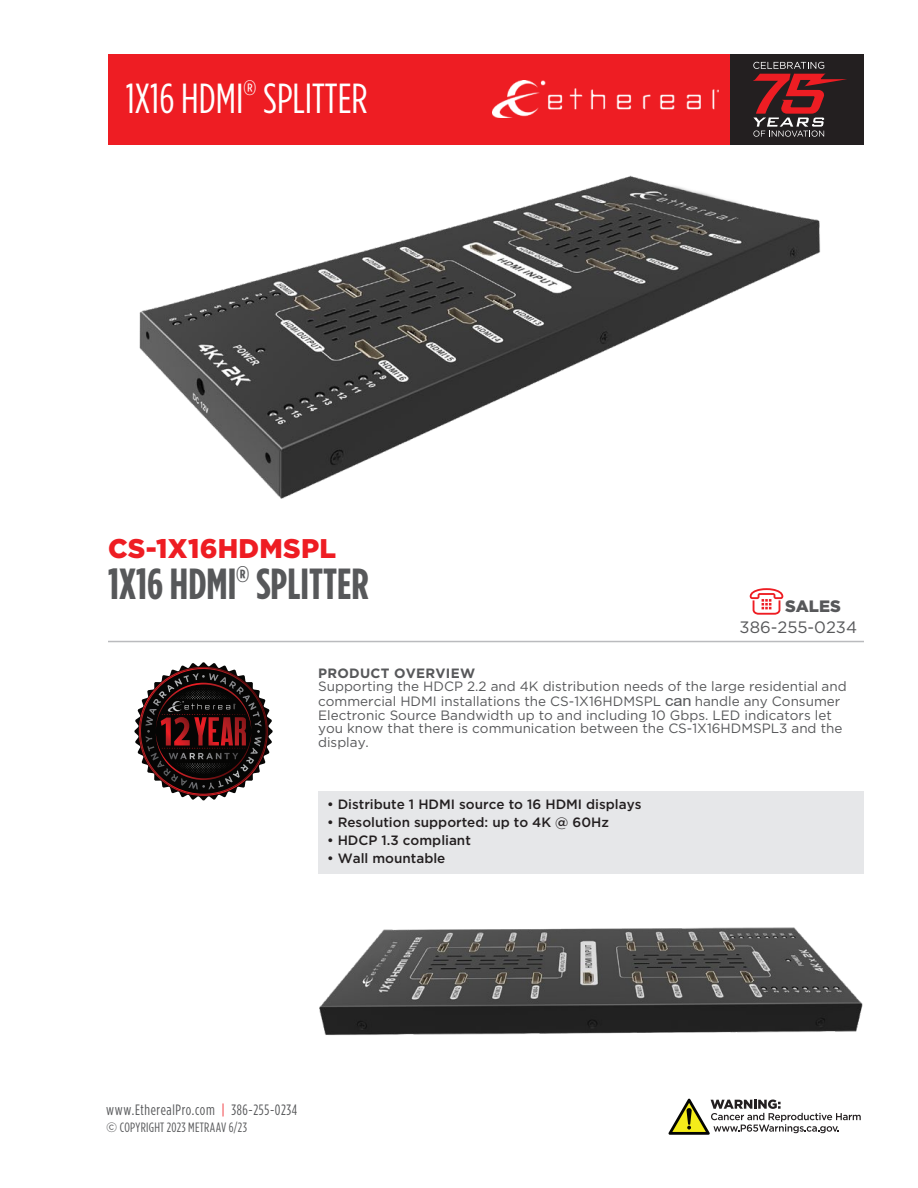
<style>
.page{position:relative;width:918px;height:1188px;background:#fff}
.page>*{position:absolute;margin:0;border:0;box-sizing:border-box;transform-origin:0 0}
.t1{font:700 43.5px "Gotham Condensed";color:#57585a}
.t2{font:42px "Gotham Condensed";color:#fff}
.t3{font:900 27px "Gotham";letter-spacing:.01em;color:#ee1d23}
.t4{font:16.5px "Gotham";color:#57585a}
.t5{font:900 16.5px "Gotham";color:#57585a}
.t6{font:15px "Gotham Condensed";letter-spacing:.04em;color:#57585a}
.t7{font:13.5px/14px "Gotham";color:#57585a}
.t8{font:500 13.5px "Gotham";color:#231f20}
.t9{font:13.5px "Gotham Condensed";letter-spacing:.02em;color:#57585a}
.t10{font:700 13.5px "Gotham";letter-spacing:.02em;color:#57585a}
.s1{font-family:"Arial";font-size:15px}
.s2{color:#ee1d23}
.s3{font-family:"Gotham"}
</style>
<div class="page">
<div style="left:108px;top:54px;width:756px;height:91px;background:#ee1d23"></div>
<div style="left:730px;top:54px;width:134px;height:91px;background:#231f20"></div>
<hr style="left:108px;top:641px;width:756px;height:1px;background:#babbbe">
<svg style="left:668px;top:1099px;width:193px;height:36px"></svg>
<svg style="left:753px;top:62px;width:94px;height:75px"></svg>
<img style="left:492px;top:81px;width:226px;height:36px">
<svg style="left:750px;top:588px;width:33px;height:27px"></svg>
<div style="left:318px;top:791px;width:546px;height:82px;background:#e6e7e9"></div>
<img style="left:139px;top:175px;width:682px;height:324px">
<svg style="left:134px;top:662px;width:139px;height:139px"></svg>
<img style="left:319px;top:927px;width:544px;height:108px">
<h2 class="t2" style="left:126px;top:76px;width:243px">1X16 HDMI<sup>®</sup> SPLITTER</h2>
<h3 class="t3" style="left:108px;top:533px;width:230px">CS-1X16HDMSPL</h3>
<h1 class="t1" style="left:108px;top:560px;width:262px">1X16 HDMI<sup>®</sup> SPLITTER</h1>
<p class="t5" style="left:785px;top:597px;width:57px">SALES</p>
<p class="t4" style="left:740px;top:618px;width:119px">386-255-0234</p>
<p class="t10" style="left:318px;top:665px;width:159px">PRODUCT OVERVIEW</p>
<p class="t7" style="left:318px;top:679px;width:530px">Supporting the HDCP 2.2 and 4K distribution needs of the large residential and commercial HDMI installations the CS-1X16HDMSPL <span class="s1">can</span> handle any Consumer Electronic Source Bandwidth up to and including 10 Gbps. LED indicators let you know that there is communication between the CS-1X16HDMSPL3 and the display.</p>
<p class="t8" style="left:327px;top:796px;width:316px">• Distribute 1 HDMI source to 16 HDMI displays</p>
<p class="t8" style="left:327px;top:814px;width:284px">• Resolution supported: up to 4K @ 60Hz</p>
<p class="t8" style="left:327px;top:832px;width:145px">• HDCP 1.3 compliant</p>
<p class="t8" style="left:327px;top:850px;width:120px">• Wall mountable</p>
<p class="t6" style="left:106px;top:1102px;width:193px">www.EtherealPro.com <span class="s2">|</span> 386-255-0234</p>
<p class="t9" style="left:106px;top:1120px;width:142px"><span class="s3">©</span> COPYRIGHT 2023 METRAAV 6/23</p>
</div>
